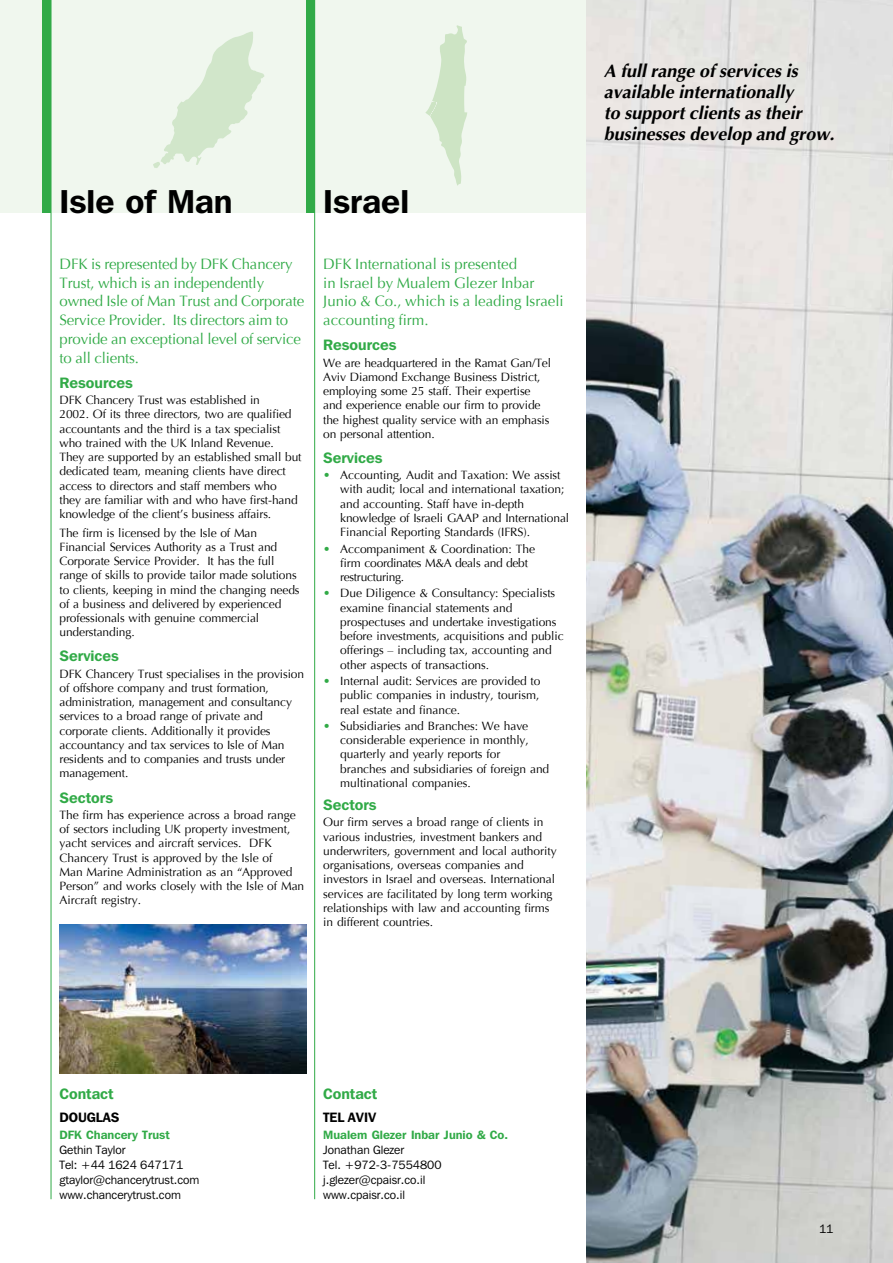
<style>
.page{position:relative;width:893px;height:1263px;background:#fff}
.page>*{position:absolute;margin:0;border:0;box-sizing:border-box;transform-origin:0 0}
.t1{font:600 33px "Franklin Gothic IT Cby BT";color:#000}
.t2{font:italic 700 18px/21px "Optima";color:#000}
.t3{font:15px/18.8px "Optima";letter-spacing:-.01em;color:#31aa47}
.t4{font:600 15px "Franklin Gothic IT Cby BT";color:#31aa47}
.t5{font:600 13.5px "Franklin Gothic IT Cby BT";color:#000}
.t6{font:12px/14.2px "Optima";letter-spacing:-.01em;color:#000}
.t7{font:12px/15px "Franklin Gothic IT Cby BT";color:#000}
.t8{font:600 12px "Franklin Gothic IT Cby BT";color:#31aa47}
.s1{color:#31aa47}
</style>
<div class="page">
<div style="left:0;top:0;width:893px;height:213px;background:#f0f7ee"></div>
<hr style="left:314px;top:0;width:1px;height:1199px;background:#31aa47">
<hr style="left:51px;top:0;width:1px;height:1199px;background:#31aa47">
<div style="left:43px;top:0;width:8px;height:213px;background:#31aa47"></div>
<div style="left:306px;top:0;width:9px;height:213px;background:#31aa47"></div>
<svg style="left:425px;top:25px;width:42px;height:161px"></svg>
<img style="left:587px;top:0;width:306px;height:1263px">
<img style="left:60px;top:925px;width:246px;height:148px">
<svg style="left:153px;top:31px;width:111px;height:137px"></svg>
<h1 class="t1" style="left:60px;top:180px;width:175px">Isle of Man</h1>
<p class="t3" style="left:60px;top:255px;width:246px">DFK is represented by DFK Chancery Trust, which is an independently owned Isle of Man Trust and Corporate Service Provider. Its directors aim to provide an exceptional level of service to all clients.</p>
<p class="t4" style="left:60px;top:373px;width:75px">Resources</p>
<p class="t6" style="left:60px;top:393px;width:244px">DFK Chancery Trust was established in<br>2002. Of its three directors, two are qualified accountants and the third is a tax specialist who trained with the UK Inland Revenue.<br>They are supported by an established small but dedicated team, meaning clients have direct access to directors and staff members who<br>they are familiar with and who have first-hand knowledge of the client’s business affairs.</p>
<p class="t6" style="left:60px;top:525px;width:242px">The firm is licensed by the Isle of Man Financial Services Authority as a Trust and Corporate Service Provider. It has the full range of skills to provide tailor made solutions to clients, keeping in mind the changing needs of a business and delivered by experienced professionals with genuine commercial understanding.</p>
<p class="t4" style="left:60px;top:647px;width:61px">Services</p>
<p class="t6" style="left:60px;top:667px;width:246px">DFK Chancery Trust specialises in the provision of offshore company and trust formation, administration, management and consultancy services to a broad range of private and corporate clients. Additionally it provides accountancy and tax services to Isle of Man residents and to companies and trusts under management.</p>
<p class="t4" style="left:60px;top:788px;width:55px">Sectors</p>
<p class="t6" style="left:60px;top:808px;width:246px">The firm has experience across a broad range of sectors including UK property investment, yacht services and aircraft services. DFK Chancery Trust is approved by the Isle of<br>Man Marine Administration as an “Approved Person” and works closely with the Isle of Man Aircraft registry.</p>
<h1 class="t1" style="left:323px;top:180px;width:87px">Israel</h1>
<p class="t3" style="left:323px;top:255px;width:242px">DFK International is presented<br>in Israel by Mualem Glezer Inbar<br>Junio &amp; Co., which is a leading Israeli accounting firm.</p>
<p class="t4" style="left:323px;top:335px;width:75px">Resources</p>
<p class="t6" style="left:323px;top:356px;width:229px">We are headquartered in the Ramat Gan/Tel Aviv Diamond Exchange Business District, employing some 25 staff. Their expertise and experience enable our firm to provide the highest quality service with an emphasis on personal attention.</p>
<p class="t4" style="left:323px;top:448px;width:61px">Services</p>
<p class="t6" style="left:340px;top:468px;width:231px;text-indent:-17px"><span class="s1">•</span> Accounting, Audit and Taxation: We assist with audit; local and international taxation; and accounting. Staff have in-depth knowledge of Israeli GAAP and International Financial Reporting Standards (IFRS).</p>
<p class="t6" style="left:340px;top:541px;width:196px;text-indent:-17px"><span class="s1">•</span> Accompaniment &amp; Coordination: The firm coordinates M&amp;A deals and debt restructuring.</p>
<p class="t6" style="left:340px;top:586px;width:225px;text-indent:-17px"><span class="s1">•</span> Due Diligence &amp; Consultancy: Specialists examine financial statements and prospectuses and undertake investigations before investments, acquisitions and public offerings – including tax, accounting and other aspects of transactions.</p>
<p class="t6" style="left:340px;top:674px;width:202px;text-align:justify;text-indent:-17px"><span class="s1">•</span> Internal audit: Services are provided to public companies in industry, tourism, real estate and finance.</p>
<p class="t6" style="left:340px;top:719px;width:211px;text-indent:-17px"><span class="s1">•</span> Subsidiaries and Branches: We have considerable experience in monthly, quarterly and yearly reports for branches and subsidiaries of foreign and multinational companies.</p>
<p class="t4" style="left:323px;top:795px;width:55px">Sectors</p>
<p class="t6" style="left:323px;top:815px;width:235px">Our firm serves a broad range of clients in various industries, investment bankers and underwriters, government and local authority organisations, overseas companies and investors in Israel and overseas. International services are facilitated by long term working relationships with law and accounting firms in different countries.</p>
<h2 class="t2" style="left:604px;top:61px;width:232px">A full range of services is available internationally<br>to support clients as their businesses develop and grow.</h2>
<p class="t4" style="left:60px;top:1084px;width:56px">Contact</p>
<p class="t5" style="left:60px;top:1109px;width:62px">DOUGLAS</p>
<p class="t8" style="left:60px;top:1127px;width:112px">DFK Chancery Trust</p>
<p class="t7" style="left:60px;top:1142px;width:141px">Gethin Taylor<br>Tel: +44 1624 647171 gtaylor@chancerytrust.com www.chancerytrust.com</p>
<p class="t4" style="left:323px;top:1084px;width:56px">Contact</p>
<p class="t5" style="left:323px;top:1109px;width:55px">TEL AVIV</p>
<p class="t8" style="left:323px;top:1127px;width:186px">Mualem Glezer Inbar Junio &amp; Co.</p>
<p class="t7" style="left:323px;top:1142px;width:120px">Jonathan Glezer<br>Tel. +972-3-7554800 j.glezer@cpaisr.co.il www.cpaisr.co.il</p>
<p class="t7" style="left:819px;top:1221px;width:16px">11</p>
</div>
